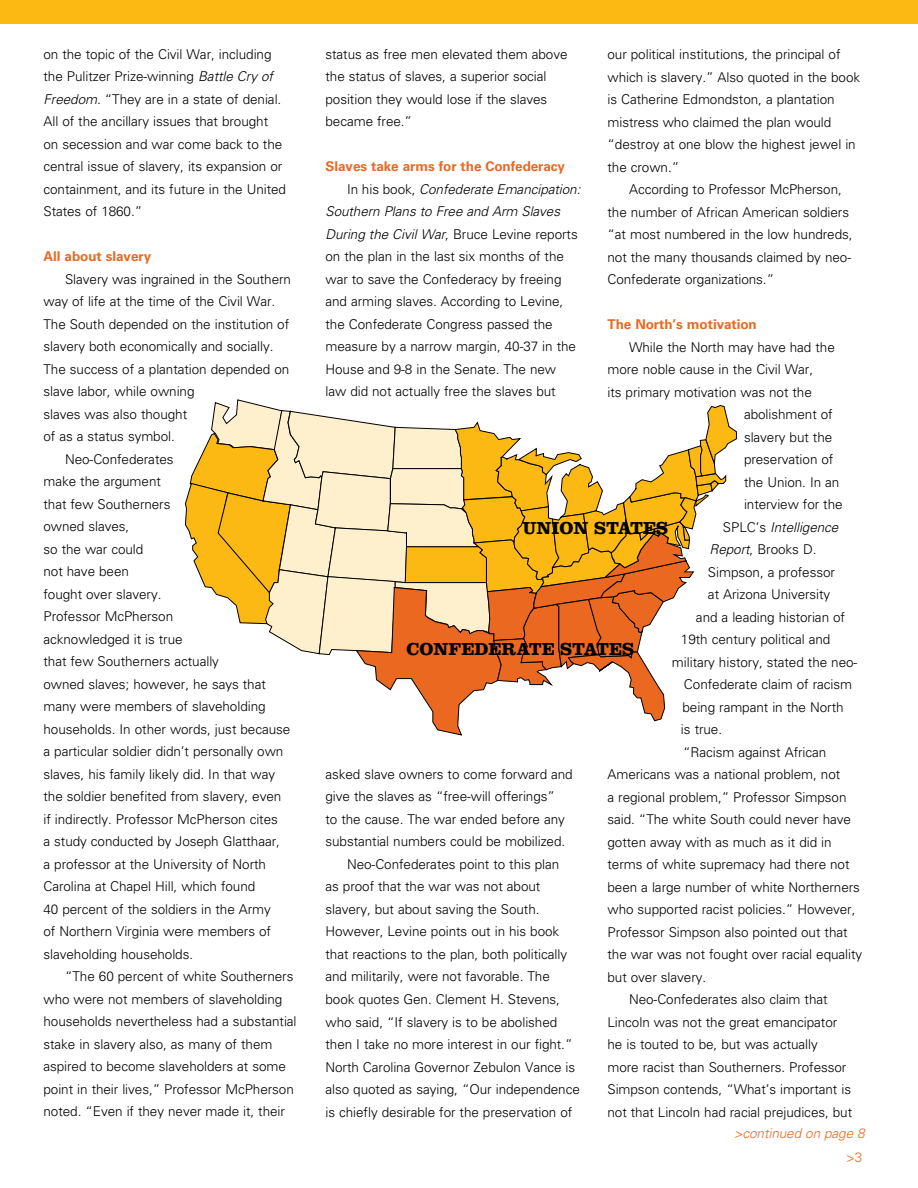
<style>
.page{position:relative;width:918px;height:1188px;background:#fff}
.page>*{position:absolute;margin:0;border:0;box-sizing:border-box;transform-origin:0 0}
.t1{font:700 18px "Clarendon";color:#000}
.t2{font:300 13.5px/22.5px "Univers";letter-spacing:-.005em;color:#000}
.t3{font:italic 300 13.5px "Univers";letter-spacing:-.005em;color:#000}
.t4{font:700 13.5px "Univers";letter-spacing:-.005em;color:#ea6820}
.t5{font:italic 300 13.5px "Univers";letter-spacing:-.005em;color:#ea6820}
.t6{font:300 13.5px "Univers";color:#ea6820}
.s1{font-style:italic}
.s2{font-style:normal}
</style>
<div class="page">
<div style="left:0;top:0;width:918px;height:24px;background:#fdb913"></div>
<svg style="left:185px;top:400px;width:552px;height:335px"></svg>
<p class="t2" style="left:44px;top:43px;width:244px">on the topic of the Civil War, including the Pulitzer Prize-winning <span class="s1">Battle Cry of Freedom.</span> “They are in a state of denial.<br>All of the ancillary issues that brought on secession and war come back to the central issue of slavery, its expansion or containment, and its future in the United States of 1860.”</p>
<p class="t4" style="left:44px;top:249px;width:109px">All about slavery</p>
<p class="t2" style="left:65px;top:268px;width:228px">Slavery was ingrained in the Southern</p>
<p class="t2" style="left:44px;top:290px;width:233px">way of life at the time of the Civil War.</p>
<p class="t2" style="left:44px;top:313px;width:247px">The South depended on the institution of</p>
<p class="t2" style="left:44px;top:335px;width:231px">slavery both economically and socially.</p>
<p class="t2" style="left:44px;top:358px;width:247px">The success of a plantation depended on</p>
<p class="t2" style="left:44px;top:380px;width:153px">slave labor, while owning</p>
<p class="t2" style="left:44px;top:403px;width:145px">slaves was also thought</p>
<p class="t2" style="left:44px;top:425px;width:133px">of as a status symbol.</p>
<p class="t2" style="left:65px;top:448px;width:110px">Neo-Confederates</p>
<p class="t2" style="left:44px;top:470px;width:119px">make the argument</p>
<p class="t2" style="left:44px;top:493px;width:128px">that few Southerners</p>
<p class="t2" style="left:44px;top:515px;width:87px">owned slaves,</p>
<p class="t2" style="left:44px;top:538px;width:101px">so the war could</p>
<p class="t2" style="left:44px;top:560px;width:87px">not have been</p>
<p class="t2" style="left:44px;top:583px;width:120px">fought over slavery.</p>
<p class="t2" style="left:44px;top:605px;width:131px">Professor McPherson</p>
<p class="t2" style="left:44px;top:628px;width:141px">acknowledged it is true</p>
<p class="t2" style="left:44px;top:650px;width:177px">that few Southerners actually</p>
<p class="t2" style="left:44px;top:673px;width:224px">owned slaves; however, he says that</p>
<p class="t2" style="left:44px;top:695px;width:224px">many were members of slaveholding</p>
<p class="t2" style="left:44px;top:718px;width:248px">households. In other words, just because</p>
<p class="t2" style="left:44px;top:740px;width:241px">a particular soldier didn’t personally own</p>
<p class="t2" style="left:44px;top:763px;width:233px">slaves, his family likely did. In that way</p>
<p class="t2" style="left:44px;top:785px;width:239px">the soldier benefited from slavery, even</p>
<p class="t2" style="left:44px;top:808px;width:236px">if indirectly. Professor McPherson cites</p>
<p class="t2" style="left:44px;top:830px;width:238px">a study conducted by Joseph Glatthaar,</p>
<p class="t2" style="left:44px;top:853px;width:224px">a professor at the University of North</p>
<p class="t2" style="left:44px;top:875px;width:213px">Carolina at Chapel Hill, which found</p>
<p class="t2" style="left:44px;top:898px;width:229px">40 percent of the soldiers in the Army</p>
<p class="t2" style="left:44px;top:920px;width:229px">of Northern Virginia were members of</p>
<p class="t2" style="left:44px;top:943px;width:151px">slaveholding households.</p>
<p class="t2" style="left:65px;top:965px;width:230px">“The 60 percent of white Southerners</p>
<p class="t2" style="left:44px;top:988px;width:240px">who were not members of slaveholding</p>
<p class="t2" style="left:44px;top:1010px;width:255px">households nevertheless had a substantial</p>
<p class="t2" style="left:44px;top:1033px;width:230px">stake in slavery also, as many of them</p>
<p class="t2" style="left:44px;top:1055px;width:244px">aspired to become slaveholders at some</p>
<p class="t2" style="left:44px;top:1078px;width:252px">point in their lives,” Professor McPherson</p>
<p class="t2" style="left:44px;top:1100px;width:243px">noted. “Even if they never made it, their</p>
<p class="t2" style="left:326px;top:43px;width:244px">status as free men elevated them above the status of slaves, a superior social position they would lose if the slaves became free.”</p>
<p class="t4" style="left:326px;top:159px;width:241px">Slaves take arms for the Confederacy</p>
<p class="t3" style="left:347px;top:181px;width:235px"><span class="s2">In his book,</span> Confederate Emancipation:</p>
<p class="t3" style="left:326px;top:204px;width:236px">Southern Plans to Free and Arm Slaves</p>
<p class="t2" style="left:326px;top:223px;width:254px"><span class="s1">During the Civil War</span>, Bruce Levine reports</p>
<p class="t2" style="left:326px;top:245px;width:240px">on the plan in the last six months of the</p>
<p class="t2" style="left:326px;top:268px;width:238px">war to save the Confederacy by freeing</p>
<p class="t2" style="left:326px;top:290px;width:239px">and arming slaves. According to Levine,</p>
<p class="t2" style="left:326px;top:313px;width:229px">the Confederate Congress passed the</p>
<p class="t2" style="left:326px;top:335px;width:252px">measure by a narrow margin, 40-37 in the</p>
<p class="t2" style="left:326px;top:358px;width:232px">House and 9-8 in the Senate. The new</p>
<p class="t2" style="left:326px;top:380px;width:232px">law did not actually free the slaves but</p>
<p class="t2" style="left:608px;top:43px;width:254px">our political institutions, the principal of which is slavery.” Also quoted in the book is Catherine Edmondston, a plantation mistress who claimed the plan would “destroy at one blow the highest jewel in the crown.”</p>
<p class="t2" style="left:608px;top:178px;width:247px;text-indent:22px">According to Professor McPherson, the number of African American soldiers “at most numbered in the low hundreds, not the many thousands claimed by neo-Confederate organizations.”</p>
<p class="t4" style="left:608px;top:316px;width:151px">The North’s motivation</p>
<p class="t2" style="left:629px;top:336px;width:207px">While the North may have had the</p>
<p class="t2" style="left:608px;top:358px;width:207px">more noble cause in the Civil War,</p>
<p class="t2" style="left:608px;top:381px;width:206px">its primary motivation was not the</p>
<p class="t2" style="left:744px;top:403px;width:90px">abolishment of</p>
<p class="t2" style="left:744px;top:426px;width:90px">slavery but the</p>
<p class="t2" style="left:744px;top:448px;width:91px">preservation of</p>
<p class="t2" style="left:744px;top:471px;width:97px">the Union. In an</p>
<p class="t2" style="left:744px;top:493px;width:100px">interview for the</p>
<p class="t3" style="left:723px;top:519px;width:117px"><span class="s2">SPLC’s</span> Intelligence</p>
<p class="t2" style="left:709px;top:538px;width:108px"><span class="s1">Report</span>, Brooks D.</p>
<p class="t2" style="left:708px;top:561px;width:129px">Simpson, a professor</p>
<p class="t2" style="left:708px;top:583px;width:124px">at Arizona University</p>
<p class="t2" style="left:696px;top:606px;width:151px">and a leading historian of</p>
<p class="t2" style="left:681px;top:628px;width:151px">19th century political and</p>
<p class="t2" style="left:672px;top:651px;width:187px">military history, stated the neo-</p>
<p class="t2" style="left:684px;top:673px;width:170px">Confederate claim of racism</p>
<p class="t2" style="left:682px;top:696px;width:163px">being rampant in the North</p>
<p class="t2" style="left:681px;top:718px;width:43px">is true.</p>
<p class="t2" style="left:683px;top:741px;width:145px">“Racism against African</p>
<p class="t2" style="left:608px;top:763px;width:234px">Americans was a national problem, not</p>
<p class="t2" style="left:608px;top:786px;width:241px">a regional problem,” Professor Simpson</p>
<p class="t2" style="left:608px;top:808px;width:245px">said. “The white South could never have</p>
<p class="t2" style="left:608px;top:831px;width:226px">gotten away with as much as it did in</p>
<p class="t2" style="left:608px;top:853px;width:244px">terms of white supremacy had there not</p>
<p class="t2" style="left:608px;top:876px;width:254px">been a large number of white Northerners</p>
<p class="t2" style="left:608px;top:898px;width:249px">who supported racist policies.” However,</p>
<p class="t2" style="left:608px;top:921px;width:242px">Professor Simpson also pointed out that</p>
<p class="t2" style="left:608px;top:943px;width:256px">the war was not fought over racial equality</p>
<p class="t2" style="left:608px;top:966px;width:100px">but over slavery.</p>
<p class="t2" style="left:629px;top:988px;width:200px">Neo-Confederates also claim that</p>
<p class="t2" style="left:608px;top:1011px;width:231px">Lincoln was not the great emancipator</p>
<p class="t2" style="left:608px;top:1033px;width:212px">he is touted to be, but was actually</p>
<p class="t2" style="left:608px;top:1056px;width:240px">more racist than Southerners. Professor</p>
<p class="t2" style="left:608px;top:1078px;width:245px">Simpson contends, “What’s important is</p>
<p class="t2" style="left:608px;top:1101px;width:246px">not that Lincoln had racial prejudices, but</p>
<p class="t6" style="left:846px;top:1149px;width:18px">&gt;3</p>
<h1 class="t1" style="left:523px;top:517px;width:147px">UNION STATES</h1>
<h1 class="t1" style="left:406px;top:638px;width:229px">CONFEDERATE STATES</h1>
<p class="t2" style="left:326px;top:763px;width:249px">asked slave owners to come forward and</p>
<p class="t2" style="left:326px;top:785px;width:231px">give the slaves as “free-will offerings”</p>
<p class="t2" style="left:326px;top:808px;width:241px">to the cause. The war ended before any</p>
<p class="t2" style="left:326px;top:830px;width:241px">substantial numbers could be mobilized.</p>
<p class="t2" style="left:347px;top:853px;width:214px">Neo-Confederates point to this plan</p>
<p class="t2" style="left:326px;top:875px;width:216px">as proof that the war was not about</p>
<p class="t2" style="left:326px;top:898px;width:216px">slavery, but about saving the South.</p>
<p class="t2" style="left:326px;top:920px;width:235px">However, Levine points out in his book</p>
<p class="t2" style="left:326px;top:943px;width:243px">that reactions to the plan, both politically</p>
<p class="t2" style="left:326px;top:965px;width:226px">and militarily, were not favorable. The</p>
<p class="t2" style="left:326px;top:988px;width:236px">book quotes Gen. Clement H. Stevens,</p>
<p class="t2" style="left:326px;top:1010px;width:233px">who said, “If slavery is to be abolished</p>
<p class="t2" style="left:326px;top:1033px;width:249px">then I take no more interest in our fight.”</p>
<p class="t2" style="left:326px;top:1055px;width:251px">North Carolina Governor Zebulon Vance is</p>
<p class="t2" style="left:326px;top:1078px;width:256px">also quoted as saying, “Our independence</p>
<p class="t2" style="left:326px;top:1101px;width:248px">is chiefly desirable for the preservation of</p>
<p class="t5" style="left:734px;top:1125px;width:133px">&gt;continued on page 8</p>
</div>
